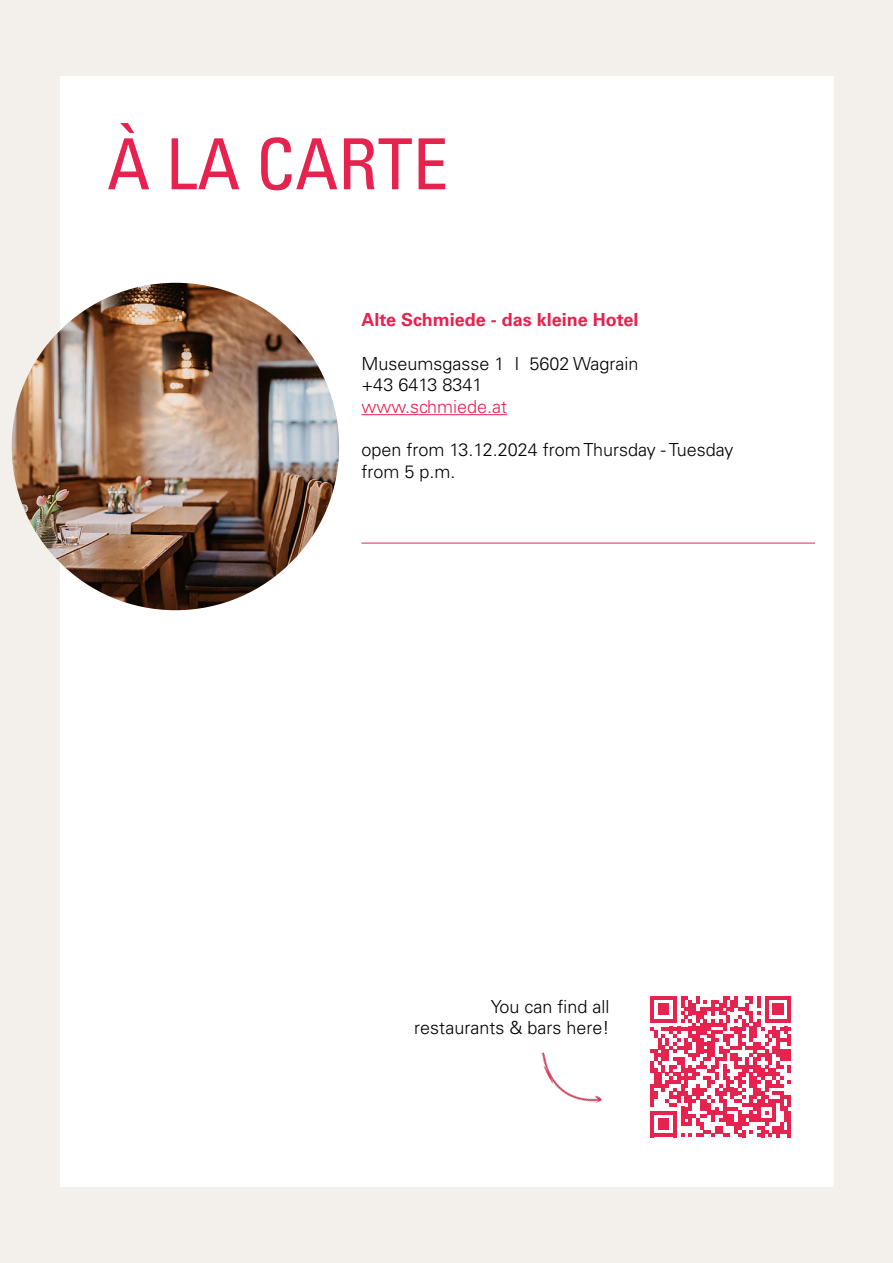
<style>
.page{position:relative;width:893px;height:1263px;background:#f3f0ec}
.page>*{position:absolute;margin:0;border:0;box-sizing:border-box;transform-origin:0 0}
.t1{font:condensed 70.5px "Univers LT Std";color:#e6224f}
.t2{font:300 18px/21.6px "Univers LT Std";color:#000}
.t3{font:700 18px "Univers LT Std";color:#e6224f}
.t4{font:300 18px "Univers LT Std";color:#e6224f}
</style>
<div class="page">
<div style="left:60px;top:76px;width:773px;height:1111px;background:#fff"></div>
<hr style="left:361px;top:414px;width:146px;height:1px;background:#e6224f">
<hr style="left:361px;top:543px;width:454px;height:1px;background:#e6224f">
<img style="left:12px;top:283px;width:327px;height:327px;border-radius:164px">
<svg style="left:650px;top:996px;width:141px;height:141px"></svg>
<hr style="left:787px;top:1095px;width:4px;height:12px;background:#e6224f">
<hr style="left:787px;top:1111px;width:4px;height:26px;background:#e6224f">
<img style="left:541px;top:1052px;width:61px;height:51px">
<h1 class="t1" style="left:107px;top:120px;width:343px">À LA CARTE</h1>
<p class="t3" style="left:361px;top:310px;width:279px">Alte Schmiede - das kleine Hotel</p>
<p class="t2" style="left:361px;top:352px;width:279px">Museumsgasse 1 I 5602 Wagrain +43 6413 8341</p>
<p class="t4" style="left:361px;top:396px;width:147px">www.schmiede.at</p>
<p class="t2" style="left:361px;top:439px;width:373px">open from 13.12.2024 from Thursday - Tuesday from 5 p.m.</p>
<p class="t2" style="left:414px;top:995px;width:197px;text-align:right">You can find all restaurants &amp; bars here!</p>
</div>
